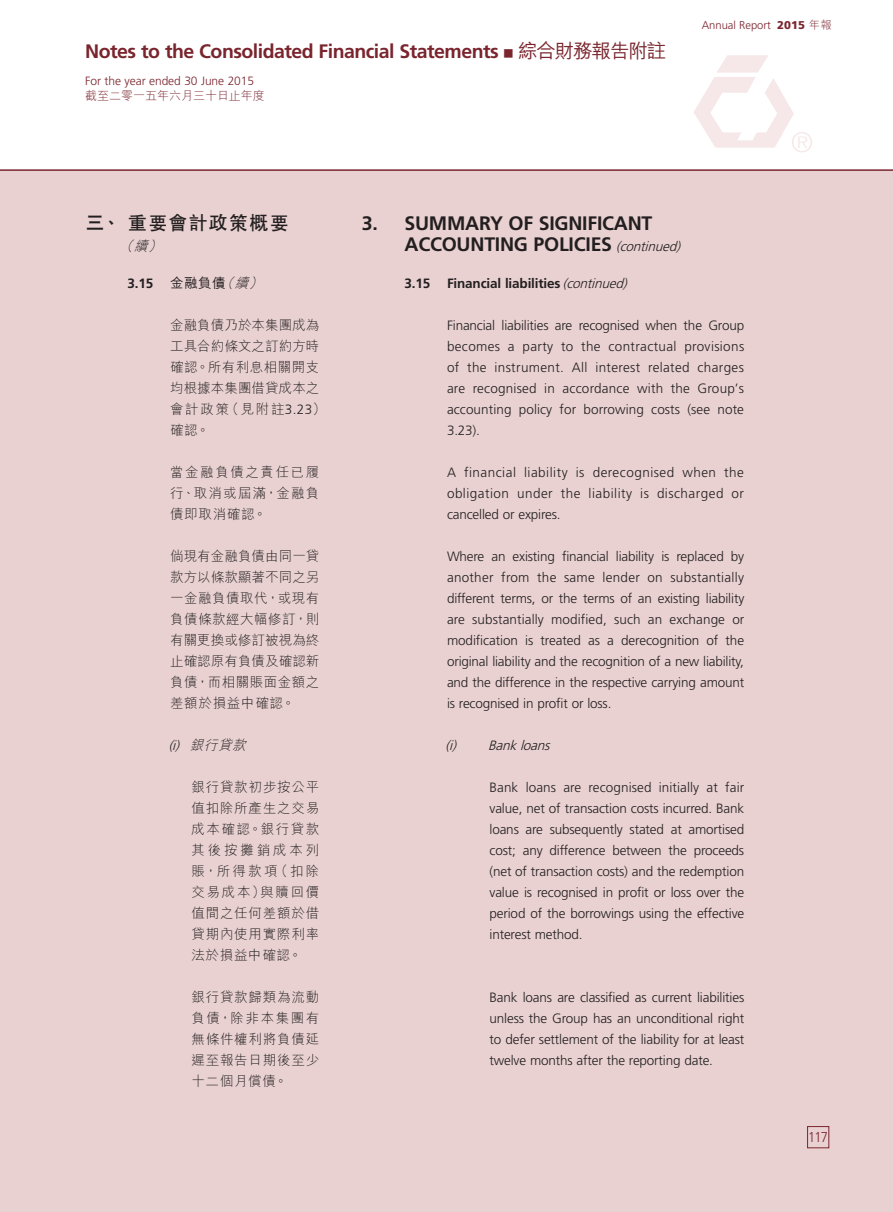
<style>
.page{position:relative;width:893px;height:1212px;background:#fff}
.page>*{position:absolute;margin:0;border:0;box-sizing:border-box;transform-origin:0 0}
.Heading_1{font:700 19.5px/21px "Frutiger LT Std";letter-spacing:-.01em;color:#231f20}
.t1{font:700 19.5px "Frutiger LT Std";letter-spacing:-.025em;color:#7a252e}
.C_Heading_1{font:700 19.5px "C Hei 2 HK";letter-spacing:.04em;color:#231f20}
.t2{font:300 14.25px "Frutiger LT Std";color:#7a252e;scale:.9 1}
.Body_Text{font:300 13.5px/21px "Frutiger LT Std";letter-spacing:-.01em;color:#231f20;text-align:justify}
.C_Body_Text{font:300 13.5px/21px "M Hei HK";letter-spacing:.055em;color:#231f20;text-align:justify}
.C_Body_Text-2{font:300 13.5px/21px "M Hei HK";letter-spacing:.005em;color:#231f20}
.Heading_2{font:700 13.5px "Frutiger LT Std";letter-spacing:-.01em;color:#231f20}
.Heading_3{font:italic 300 13.5px "Frutiger LT Std";color:#231f20}
.C_Heading_2{font:700 13.5px "Frutiger LT Std";color:#231f20}
.C_Heading_3{font:italic 300 13.5px "M Hei HK";color:#231f20}
.C_Heading_1-2{font:italic 300 13.5px "M Hei HK";color:#231f20}
.t3{font:300 12px "Frutiger LT Std";letter-spacing:-.005em;color:#7a252e}
.t4{font:300 12px "M Hei HK";color:#7a252e}
.t5{font:300 11.25px "Frutiger LT Std";letter-spacing:-.005em;color:#7a252e}
.s1{font-family:"M Hei HK";font-weight:500;font-size:12px}
.s2{font-family:"M Hei HK";font-weight:500}
.s3{font-weight:900}
.s4{font-family:"M Hei HK"}
.s5{font-family:"M Hei HK";font-weight:300;font-style:italic}
.s6{font-family:"Frutiger LT Std"}
.s7{font-weight:300;font-style:italic;font-size:13.5px}
.s8{font-weight:300;font-style:italic}
</style>
<div class="page">
<div style="left:0;top:170px;width:893px;height:1042px;background:#e9d1d1"></div>
<svg style="left:694px;top:55px;width:118px;height:97px"></svg>
<hr style="left:0;top:169px;width:893px;height:2px;background:#7a252e">
<div style="left:807px;top:1126px;width:22px;height:22px;border:1px solid #7a252e"></div>
<h1 class="t1" style="left:85px;top:40px;width:583px">Notes to the Consolidated Financial Statements <span class="s1">■</span> <span class="s2">綜合財務報告附註</span></h1>
<p class="t3" style="left:85px;top:74px;width:170px">For the year ended 30 June 2015</p>
<p class="t4" style="left:85px;top:89px;width:181px">截至二零一五年六月三十日止年度</p>
<p class="t5" style="left:702px;top:19px;width:132px">Annual Report <span class="s3">2015</span> <span class="s4">年報</span></p>
<p class="C_Heading_1" style="left:85px;top:213px;width:205px">三、重要會計政策概要</p>
<p class="C_Heading_1-2" style="left:119px;top:239px;width:47px">（續）</p>
<p class="C_Heading_2" style="left:128px;top:276px;width:140px">3.15 <span class="s2">金融負債</span><span class="s5">（續）</span></p>
<p class="C_Body_Text-2" style="left:170px;top:315px;width:158px">金融負債乃於本集團成為工具合約條文之訂約方時確認。所有利息相關開支均根據本集團借貸成本之會計政策（見附註<span class="s6">3.23</span>）確認。</p>
<p class="C_Body_Text" style="left:170px;top:462px;width:151px">當金融負債之責任已履行、取消或屆滿，金融負債即取消確認。</p>
<p class="C_Body_Text" style="left:170px;top:546px;width:151px">倘現有金融負債由同一貸款方以條款顯著不同之另一金融負債取代，或現有負債條款經大幅修訂，則有關更換或修訂被視為終止確認原有負債及確認新負債，而相關賬面金額之差額於損益中確認。</p>
<p class="C_Heading_3" style="left:169px;top:738px;width:82px"><span class="s6">(i)</span> 銀行貸款</p>
<p class="C_Body_Text" style="left:191px;top:777px;width:130px">銀行貸款初步按公平值扣除所產生之交易成本確認。銀行貸款其後按攤銷成本列賬，所得款項（扣除交易成本）與贖回價值間之任何差額於借貸期內使用實際利率法於損益中確認。</p>
<p class="C_Body_Text" style="left:191px;top:987px;width:130px">銀行貸款歸類為流動負債，除非本集團有無條件權利將負債延遲至報告日期後至少十二個月償債。</p>
<p class="Heading_1" style="left:404px;top:213px;width:281px;text-indent:-43px">3. SUMMARY OF SIGNIFICANT<br>ACCOUNTING POLICIES <span class="s7">(continued)</span></p>
<p class="Heading_2" style="left:404px;top:276px;width:228px">3.15 Financial liabilities <span class="s8">(continued)</span></p>
<p class="Body_Text" style="left:447px;top:315px;width:299px">Financial liabilities are recognised when the Group becomes a party to the contractual provisions of the instrument. All interest related charges are recognised in accordance with the Group’s accounting policy for borrowing costs (see note 3.23).</p>
<p class="Body_Text" style="left:447px;top:462px;width:299px">A financial liability is derecognised when the obligation under the liability is discharged or cancelled or expires.</p>
<p class="Body_Text" style="left:447px;top:546px;width:299px">Where an existing financial liability is replaced by another from the same lender on substantially different terms, or the terms of an existing liability are substantially modified, such an exchange or modification is treated as a derecognition of the original liability and the recognition of a new liability, and the difference in the respective carrying amount is recognised in profit or loss.</p>
<p class="Heading_3" style="left:446px;top:738px;width:109px">(i) Bank loans</p>
<p class="Body_Text" style="left:490px;top:777px;width:256px">Bank loans are recognised initially at fair value, net of transaction costs incurred. Bank loans are subsequently stated at amortised cost; any difference between the proceeds (net of transaction costs) and the redemption value is recognised in profit or loss over the period of the borrowings using the effective interest method.</p>
<p class="Body_Text" style="left:490px;top:987px;width:256px">Bank loans are classified as current liabilities unless the Group has an unconditional right to defer settlement of the liability for at least twelve months after the reporting date.</p>
<p class="t2" style="left:808px;top:1129px;width:24px">117</p>
</div>
